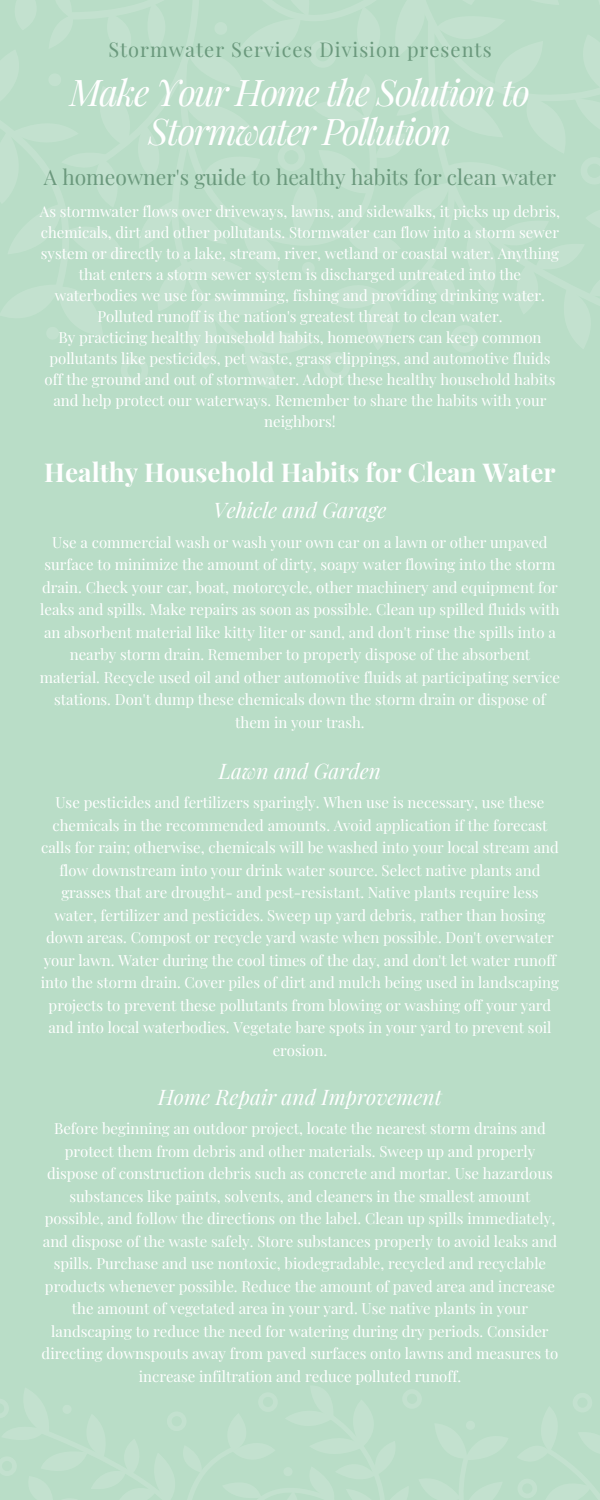
<style>
.page{position:relative;width:600px;height:1500px;background:#b9ddc7}
.page>*{position:absolute;margin:0;border:0;box-sizing:border-box;transform-origin:0 0}
.t1{font:italic 36px/39px "Playfair Display";letter-spacing:-.04em;color:#fff;text-align:center}
.t2{font:700 26px "Playfair Display";color:#fff}
.t3{font:italic 21px "Playfair Display";color:#fff}
.t4{font:21px "Playfair Display";color:#6b997d}
.t5{font:20px "Playfair Display";letter-spacing:.05em;color:#6b997d}
.t6{font:15px/22.5px "Playfair Display";color:#fff;text-align:center}
</style>
<div class="page">
<h3 class="t5" style="left:108px;top:36px;width:385px">Stormwater Services Division presents</h3>
<h1 class="t1" style="left:70px;top:71px;width:462px">Make Your Home the Solution to<br>Stormwater Pollution</h1>
<h3 class="t4" style="left:44px;top:162px;width:514px">A homeowner's guide to healthy habits for clean water</h3>
<p class="t6" style="left:40px;top:200px;width:522px;line-height:21px">As stormwater flows over driveways, lawns, and sidewalks, it picks up debris, chemicals, dirt and other pollutants. Stormwater can flow into a storm sewer system or directly to a lake, stream, river, wetland or coastal water. Anything that enters a storm sewer system is discharged untreated into the waterbodies we use for swimming, fishing and providing drinking water.<br>Polluted runoff is the nation's greatest threat to clean water.<br>By practicing healthy household habits, homeowners can keep common pollutants like pesticides, pet waste, grass clippings, and automotive fluids off the ground and out of stormwater. Adopt these healthy household habits and help protect our waterways. Remember to share the habits with your neighbors!</p>
<h2 class="t2" style="left:44px;top:454px;width:513px">Healthy Household Habits for Clean Water</h2>
<h3 class="t3" style="left:213px;top:496px;width:175px">Vehicle and Garage</h3>
<p class="t6" style="left:40px;top:530px;width:522px">Use a commercial wash or wash your own car on a lawn or other unpaved surface to minimize the amount of dirty, soapy water flowing into the storm drain. Check your car, boat, motorcycle, other machinery and equipment for leaks and spills. Make repairs as soon as possible. Clean up spilled fluids with an absorbent material like kitty liter or sand, and don't rinse the spills into a nearby storm drain. Remember to properly dispose of the absorbent material. Recycle used oil and other automotive fluids at participating service stations. Don't dump these chemicals down the storm drain or dispose of them in your trash.</p>
<h3 class="t3" style="left:219px;top:756px;width:164px">Lawn and Garden</h3>
<p class="t6" style="left:41px;top:791px;width:520px">Use pesticides and fertilizers sparingly. When use is necessary, use these chemicals in the recommended amounts. Avoid application if the forecast calls for rain; otherwise, chemicals will be washed into your local stream and flow downstream into your drink water source. Select native plants and grasses that are drought- and pest-resistant. Native plants require less water, fertilizer and pesticides. Sweep up yard debris, rather than hosing down areas. Compost or recycle yard waste when possible. Don't overwater your lawn. Water during the cool times of the day, and don't let water runoff into the storm drain. Cover piles of dirt and mulch being used in landscaping projects to prevent these pollutants from blowing or washing off your yard and into local waterbodies. Vegetate bare spots in your yard to prevent soil erosion.</p>
<h3 class="t3" style="left:158px;top:1082px;width:285px">Home Repair and Improvement</h3>
<p class="t6" style="left:42px;top:1117px;width:518px">Before beginning an outdoor project, locate the nearest storm drains and protect them from debris and other materials. Sweep up and properly dispose of construction debris such as concrete and mortar. Use hazardous substances like paints, solvents, and cleaners in the smallest amount possible, and follow the directions on the label. Clean up spills immediately, and dispose of the waste safely. Store substances properly to avoid leaks and spills. Purchase and use nontoxic, biodegradable, recycled and recyclable products whenever possible. Reduce the amount of paved area and increase the amount of vegetated area in your yard. Use native plants in your landscaping to reduce the need for watering during dry periods. Consider directing downspouts away from paved surfaces onto lawns and measures to increase infiltration and reduce polluted runoff.</p>
</div>
